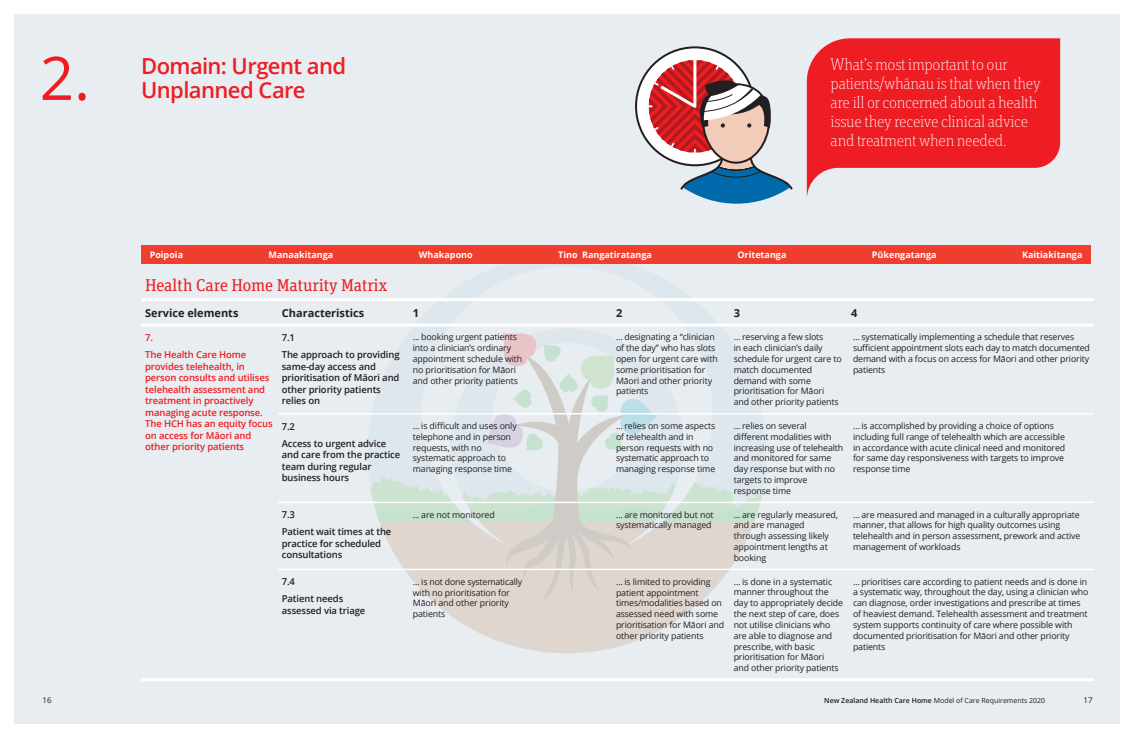
<style>
.page{position:relative;width:1134px;height:738px;background:#fff}
.page>*{position:absolute;margin:0;border:0;box-sizing:border-box;transform-origin:0 0}
.t1{font:60px "Open Sans";color:#ee1d23}
.t2{font:600 22px/24px "Open Sans";letter-spacing:-.03em;color:#ee1d23}
.t3{font:100 17px/19px "Unit Slab Pro";letter-spacing:-.015em;color:#fff}
.t4{font:17px "Unit Slab Pro";letter-spacing:-.015em;color:#ee1d23}
.t5{font:700 11px "Open Sans";color:#231f20}
.t6{font:600 9.5px/11.5px "Open Sans";letter-spacing:-.015em;color:#231f20}
.t7{font:600 9.5px/11.5px "Open Sans";letter-spacing:-.015em;color:#ee1d23}
.t8{font:700 9px "Open Sans";color:#fff}
.t9{font:8.8px/10.8px "Open Sans";letter-spacing:-.015em;color:#231f20}
.t10{font:8px "Open Sans";color:#231f20}
.t11{font:7px "Open Sans";color:#231f20}
.s1{font-weight:600}
</style>
<div class="page">
<div style="left:567px;top:14px;width:553px;height:709px;background:#e7edf1"></div>
<div style="left:14px;top:14px;width:553px;height:709px;background:#e7edf1"></div>
<svg style="left:430px;top:599px;width:273px;height:53px;fill:#dfd7cf"></svg>
<svg style="left:367px;top:332px;width:399px;height:267px"></svg>
<div style="left:141px;top:245px;width:950px;height:19px;background:#ef3e2e"></div>
<svg style="left:807px;top:38px;width:253px;height:158px;fill:#ee1d23"></svg>
<hr style="left:141px;top:298px;width:137px;height:3px;background:#fff">
<hr style="left:278px;top:298px;width:131px;height:3px;background:#fff">
<hr style="left:409px;top:298px;width:118px;height:3px;background:#fff">
<hr style="left:612px;top:298px;width:118px;height:3px;background:#fff">
<hr style="left:730px;top:298px;width:117px;height:3px;background:#fff">
<hr style="left:847px;top:298px;width:247px;height:3px;background:#fff">
<hr style="left:278px;top:323px;width:131px;height:3px;background:#fff">
<hr style="left:409px;top:323px;width:118px;height:3px;background:#fff">
<hr style="left:612px;top:323px;width:118px;height:3px;background:#fff">
<hr style="left:730px;top:323px;width:117px;height:3px;background:#fff">
<hr style="left:847px;top:323px;width:247px;height:3px;background:#fff">
<hr style="left:141px;top:323px;width:137px;height:3px;background:#fff">
<hr style="left:278px;top:412px;width:131px;height:2px;background:#fff">
<hr style="left:409px;top:412px;width:118px;height:2px;background:#fff">
<hr style="left:612px;top:412px;width:118px;height:2px;background:#fff">
<hr style="left:730px;top:412px;width:117px;height:2px;background:#fff">
<hr style="left:847px;top:412px;width:247px;height:2px;background:#fff">
<hr style="left:278px;top:501px;width:131px;height:1px;background:#fff">
<hr style="left:409px;top:501px;width:118px;height:1px;background:#fff">
<hr style="left:612px;top:501px;width:118px;height:1px;background:#fff">
<hr style="left:730px;top:501px;width:117px;height:1px;background:#fff">
<hr style="left:847px;top:501px;width:247px;height:1px;background:#fff">
<hr style="left:278px;top:568px;width:131px;height:1px;background:#fff">
<hr style="left:409px;top:568px;width:118px;height:1px;background:#fff">
<hr style="left:612px;top:568px;width:118px;height:1px;background:#fff">
<hr style="left:730px;top:568px;width:117px;height:1px;background:#fff">
<hr style="left:847px;top:568px;width:247px;height:1px;background:#fff">
<hr style="left:527px;top:298px;width:42px;height:3px;background:#fff">
<hr style="left:569px;top:298px;width:43px;height:3px;background:#fff">
<hr style="left:527px;top:323px;width:42px;height:3px;background:#fff">
<hr style="left:569px;top:323px;width:43px;height:3px;background:#fff">
<hr style="left:527px;top:412px;width:42px;height:2px;background:#fff">
<hr style="left:569px;top:412px;width:43px;height:2px;background:#fff">
<hr style="left:527px;top:501px;width:42px;height:1px;background:#fff">
<hr style="left:569px;top:501px;width:43px;height:1px;background:#fff">
<hr style="left:527px;top:568px;width:42px;height:1px;background:#fff">
<hr style="left:569px;top:568px;width:43px;height:1px;background:#fff">
<hr style="left:141px;top:677px;width:137px;height:3px;background:#fff">
<hr style="left:278px;top:677px;width:131px;height:3px;background:#fff">
<hr style="left:409px;top:677px;width:118px;height:3px;background:#fff">
<hr style="left:527px;top:677px;width:42px;height:3px;background:#fff">
<hr style="left:569px;top:677px;width:43px;height:3px;background:#fff">
<hr style="left:612px;top:677px;width:118px;height:3px;background:#fff">
<hr style="left:730px;top:677px;width:117px;height:3px;background:#fff">
<hr style="left:847px;top:677px;width:247px;height:3px;background:#fff">
<svg style="left:641px;top:49px;width:152px;height:154px"></svg>
<h1 class="t1" style="left:40px;top:37px;width:52px">2.</h1>
<h3 class="t3" style="left:831px;top:55px;width:211px">What’s most important to our patients/whānau is that when they are ill or concerned about a health issue they receive clinical advice and treatment when needed.</h3>
<h2 class="t2" style="left:141px;top:53px;width:206px">Domain: Urgent and<br>Unplanned Care</h2>
<p class="t8" style="left:150px;top:248px;width:35px">Poipoia</p>
<p class="t8" style="left:269px;top:248px;width:66px">Manaakitanga</p>
<p class="t8" style="left:419px;top:248px;width:55px">Whakapono</p>
<p class="t8" style="left:558px;top:248px;width:95px">Tino Rangatiratanga</p>
<p class="t8" style="left:737px;top:248px;width:50px">Oritetanga</p>
<p class="t8" style="left:872px;top:248px;width:66px">Pūkengatanga</p>
<p class="t8" style="left:1022px;top:248px;width:62px">Kaitiakitanga</p>
<h3 class="t4" style="left:145px;top:273px;width:244px">Health Care Home Maturity Matrix</h3>
<p class="t5" style="left:145px;top:304px;width:95px">Service elements</p>
<p class="t5" style="left:282px;top:304px;width:84px">Characteristics</p>
<p class="t5" style="left:413px;top:304px;width:8px">1</p>
<p class="t5" style="left:616px;top:304px;width:8px">2</p>
<p class="t5" style="left:734px;top:304px;width:8px">3</p>
<p class="t5" style="left:851px;top:304px;width:8px">4</p>
<p class="t7" style="left:145px;top:328px;width:103px;line-height:17.2px">7.<br>The Health Care Home</p>
<p class="t7" style="left:145px;top:360px;width:129px">provides telehealth, in person consults and utilises telehealth assessment and treatment in proactively managing acute response.<br>The HCH has an equity focus on access for Māori and other priority patients</p>
<p class="t9" style="left:413px;top:331px;width:111px">... booking urgent patients into a clinician’s ordinary appointment schedule with no prioritisation for Māori and other priority patients</p>
<p class="t9" style="left:616px;top:331px;width:103px">… designating a “clinician of the day” who has slots open for urgent care with some prioritisation for<br>Māori and other priority patients</p>
<p class="t9" style="left:734px;top:331px;width:110px">… reserving a few slots<br>in each clinician’s daily schedule for urgent care to match documented demand with some prioritisation for Māori and other priority patients</p>
<p class="t9" style="left:853px;top:331px;width:238px">… systematically implementing a schedule that reserves sufficient appointment slots each day to match documented demand with a focus on access for Māori and other priority patients</p>
<p class="t6" style="left:282px;top:328px;width:119px;line-height:17.2px">7.1<br>The approach to providing</p>
<p class="t6" style="left:282px;top:360px;width:119px">same-day access and prioritisation of Māori and other priority patients relies on</p>
<p class="t9" style="left:413px;top:420px;width:105px">… is difficult and uses only telephone and in person requests, with no systematic approach to managing response time</p>
<p class="t9" style="left:616px;top:420px;width:101px">… relies on some aspects of telehealth and in person requests with no systematic approach to managing response time</p>
<p class="t9" style="left:734px;top:420px;width:111px">… relies on several different modalities with increasing use of telehealth and monitored for same day response but with no targets to improve response time</p>
<p class="t9" style="left:853px;top:420px;width:214px">… is accomplished by providing a choice of options including full range of telehealth which are accessible in accordance with acute clinical need and monitored for same day responsiveness with targets to improve response time</p>
<p class="t6" style="left:282px;top:417px;width:106px;line-height:17.2px">7.2<br>Access to urgent advice</p>
<p class="t6" style="left:282px;top:448px;width:120px">and care from the practice team during regular business hours</p>
<p class="t6" style="left:282px;top:505px;width:111px;line-height:17.2px">7.3<br>Patient wait times at the</p>
<p class="t6" style="left:282px;top:537px;width:101px">practice for scheduled consultations</p>
<p class="t6" style="left:282px;top:572px;width:63px;line-height:17.2px">7.4<br>Patient needs</p>
<p class="t6" style="left:282px;top:604px;width:85px">assessed via triage</p>
<p class="t9" style="left:413px;top:508px;width:83px">… are not monitored</p>
<p class="t9" style="left:616px;top:508px;width:99px">… are monitored but not systematically managed</p>
<p class="t9" style="left:734px;top:508px;width:106px">… are regularly measured, and are managed through assessing likely appointment lengths at booking</p>
<p class="t9" style="left:853px;top:508px;width:229px">… are measured and managed in a culturally appropriate manner, that allows for high quality outcomes using telehealth and in person assessment, prework and active management of workloads</p>
<p class="t9" style="left:413px;top:575px;width:111px">… is not done systematically with no prioritisation for<br>Māori and other priority patients</p>
<p class="t9" style="left:616px;top:575px;width:110px">… is limited to providing patient appointment times/modalities based on assessed need with some prioritisation for Māori and other priority patients</p>
<p class="t9" style="left:734px;top:575px;width:111px">… is done in a systematic manner throughout the day to appropriately decide the next step of care, does not utilise clinicians who are able to diagnose and prescribe, with basic prioritisation for Māori<br>and other priority patients</p>
<p class="t9" style="left:853px;top:575px;width:237px">… prioritises care according to patient needs and is done in a systematic way, throughout the day, using a clinician who can diagnose, order investigations and prescribe at times of heaviest demand. Telehealth assessment and treatment system supports continuity of care where possible with documented prioritisation for Māori and other priority patients</p>
<p class="t10" style="left:43px;top:694px;width:11px">16</p>
<p class="t11" style="left:824px;top:695px;width:223px"><span class="s1">New Zealand Health Care Home</span> Model of Care Requirements 2020</p>
<p class="t10" style="left:1083px;top:694px;width:11px">17</p>
</div>
